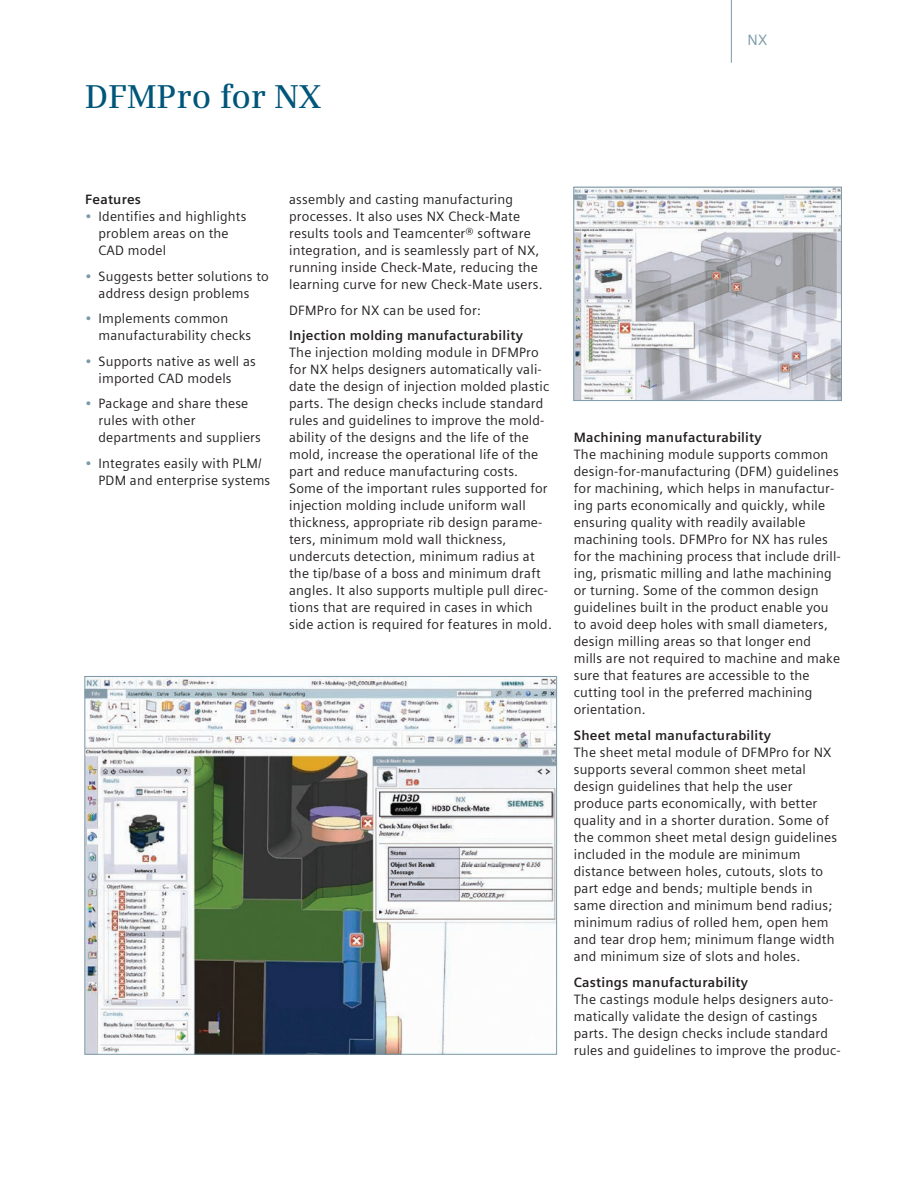
<style>
.page{position:relative;width:918px;height:1188px;background:#fff}
.page>*{position:absolute;margin:0;border:0;box-sizing:border-box;transform-origin:0 0}
.t1{font:600 33px "Siemens Serif";letter-spacing:.005em;color:#00567a}
.t2{font:15px "Siemens Sans Global";color:#7b99a9}
.t3{font:13.5px/17px "Siemens Sans Global";letter-spacing:.015em;color:#231f20}
.t4{font:700 13.5px "Siemens Sans Global";letter-spacing:.015em;color:#231f20}
.s1{color:#7b99a9}
</style>
<div class="page">
<hr style="left:731px;top:0;width:1px;height:63px;background:#7b99a9">
<img style="left:576px;top:189px;width:264px;height:210px">
<div style="left:574px;top:187px;width:268px;height:214px;border:1px solid #7b99a9"></div>
<img style="left:87px;top:678px;width:468px;height:374px">
<h1 class="t1" style="left:85px;top:77px;width:238px">DFMPro for NX</h1>
<p class="t2" style="left:748px;top:29px;width:21px">NX</p>
<p class="t4" style="left:85px;top:189px;width:58px">Features</p>
<p class="t3" style="left:99px;top:208px;width:149px;text-indent:-14px"><span class="s1">•</span> Identifies and highlights problem areas on the<br>CAD model</p>
<p class="t3" style="left:85px;top:268px;width:185px;text-align:center"><span class="s1">•</span> Suggests better solutions to address design problems</p>
<p class="t3" style="left:99px;top:310px;width:154px;text-indent:-14px"><span class="s1">•</span> Implements common manufacturability checks</p>
<p class="t3" style="left:99px;top:353px;width:159px;text-indent:-14px"><span class="s1">•</span> Supports native as well as imported CAD models</p>
<p class="t3" style="left:99px;top:395px;width:164px;text-indent:-14px"><span class="s1">•</span> Package and share these rules with other departments and suppliers</p>
<p class="t3" style="left:99px;top:455px;width:173px;text-indent:-14px"><span class="s1">•</span> Integrates easily with PLM/<br>PDM and enterprise systems</p>
<p class="t3" style="left:289px;top:191px;width:255px">assembly and casting manufacturing processes. It also uses NX Check-Mate results tools and Teamcenter® software integration, and is seamlessly part of NX, running inside Check-Mate, reducing the learning curve for new Check-Mate users.</p>
<p class="t3" style="left:289px;top:302px;width:193px">DFMPro for NX can be used for:</p>
<p class="t4" style="left:289px;top:325px;width:235px">Injection molding manufacturability</p>
<p class="t3" style="left:289px;top:344px;width:264px">The injection molding module in DFMPro for NX helps designers automatically vali&shy;date the design of injection molded plastic parts. The design checks include standard rules and guidelines to improve the mold&shy;ability of the designs and the life of the mold, increase the operational life of the part and reduce manufacturing costs.<br>Some of the important rules supported for injection molding include uniform wall thickness, appropriate rib design parame&shy;ters, minimum mold wall thickness, undercuts detection, minimum radius at the tip/base of a boss and minimum draft angles. It also supports multiple pull direc&shy;tions that are required in cases in which side action is required for features in mold.</p>
<p class="t4" style="left:574px;top:427px;width:189px">Machining manufacturability</p>
<p class="t3" style="left:574px;top:446px;width:269px">The machining module supports common design-for-manufacturing (DFM) guidelines for machining, which helps in manufactur&shy;ing parts economically and quickly, while ensuring quality with readily available machining tools. DFMPro for NX has rules for the machining process that include drill&shy;ing, prismatic milling and lathe machining or turning. Some of the common design guidelines built in the product enable you to avoid deep holes with small diameters, design milling areas so that longer end mills are not required to machine and make sure that features are accessible to the cutting tool in the preferred machining orientation.</p>
<p class="t4" style="left:574px;top:725px;width:199px">Sheet metal manufacturability</p>
<p class="t3" style="left:574px;top:744px;width:265px">The sheet metal module of DFMPro for NX supports several common sheet metal design guidelines that help the user produce parts economically, with better quality and in a shorter duration. Some of the common sheet metal design guidelines included in the module are minimum distance between holes, cutouts, slots to part edge and bends; multiple bends in same direction and minimum bend radius; minimum radius of rolled hem, open hem and tear drop hem; minimum flange width and minimum size of slots and holes.</p>
<p class="t4" style="left:574px;top:972px;width:176px">Castings manufacturability</p>
<p class="t3" style="left:574px;top:991px;width:268px">The castings module helps designers auto&shy;matically validate the design of castings parts. The design checks include standard rules and guidelines to improve the produc-</p>
</div>
